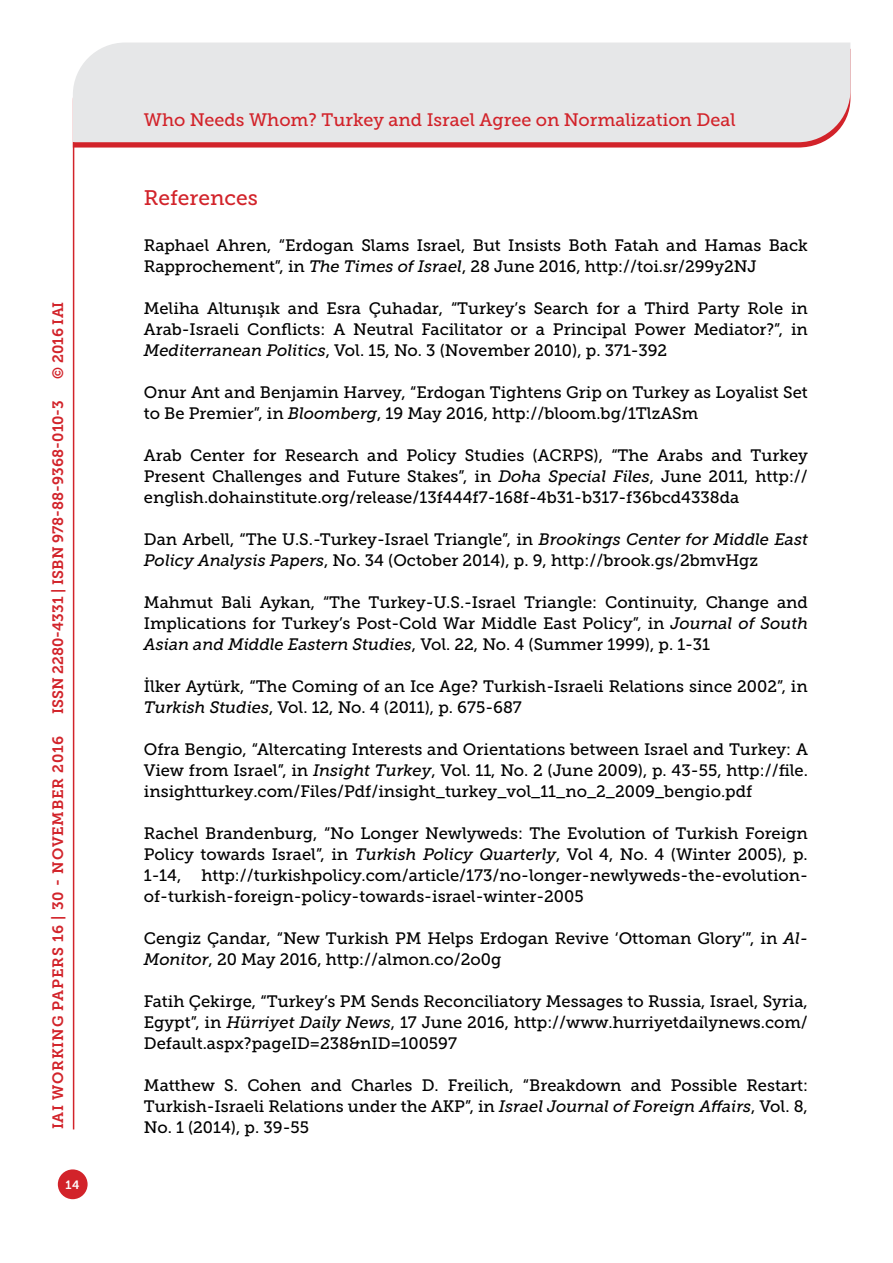
<style>
.page{position:relative;width:893px;height:1263px;background:#fff}
.page>*{position:absolute;margin:0;border:0;box-sizing:border-box;transform-origin:0 0}
.t1{font:21px "Museo Slab 500";color:#d2232a}
.t2{font:18px "Museo Slab 500";color:#d2232a}
.t3{font:16.5px/21px "Museo Slab 500";color:#000;text-align:justify}
.t4{font:15px "Museo Slab 700";letter-spacing:.005em;color:#d2232a}
.t5{font:15px "Museo Slab 700";letter-spacing:.05em;color:#d2232a}
.t6{font:12px "Museo Slab 700";color:#fff}
.s1{font-style:italic}
</style>
<div class="page">
<svg style="left:74px;top:142px;width:749px;height:6px;background:#d63d43"></svg>
<div style="left:73px;top:43px;width:777px;height:99px;background:#e6e7e8"></div>
<div style="left:58px;top:1169px;width:30px;height:30px;background:#d2232a;border-radius:50%"></div>
<hr style="left:73px;top:142px;width:1px;height:987px;background:#d2232a">
<p class="t4" style="left:50px;top:379px;width:79px;rotate:-90deg">© 2016 IAI</p>
<p class="t4" style="left:49px;top:714px;width:316px;rotate:-90deg">ISSN 2280-4331 | ISBN 978-88-9368-010-3</p>
<p class="t5" style="left:50px;top:1129px;width:395px;rotate:-90deg">IAI WORKING PAPERS 16 | 30 - NOVEMBER 2016</p>
<p class="t6" style="left:66px;top:1178px;width:16px">14</p>
<p class="t2" style="left:144px;top:110px;width:593px">Who Needs Whom? Turkey and Israel Agree on Normalization Deal</p>
<p class="t1" style="left:144px;top:186px;width:115px">References</p>
<p class="t3" style="left:144px;top:235px;width:665px">Raphael Ahren, “Erdogan Slams Israel, But Insists Both Fatah and Hamas Back<br>Rapprochement”, in <span class="s1">The Times of Israel</span>, 28 June 2016, http://toi.sr/299y2NJ</p>
<p class="t3" style="left:144px;top:298px;width:666px">Meliha Altunışık and Esra Çuhadar, “Turkey’s Search for a Third Party Role in Arab-Israeli Conflicts: A Neutral Facilitator or a Principal Power Mediator?”, in <span class="s1">Mediterranean Politics</span>, Vol. 15, No. 3 (November 2010), p. 371-392</p>
<p class="t3" style="left:144px;top:382px;width:665px">Onur Ant and Benjamin Harvey, “Erdogan Tightens Grip on Turkey as Loyalist Set to Be Premier”, in <span class="s1">Bloomberg</span>, 19 May 2016, http://bloom.bg/1TlzASm</p>
<p class="t3" style="left:144px;top:445px;width:665px">Arab Center for Research and Policy Studies (ACRPS), “The Arabs and Turkey Present Challenges and Future Stakes”, in <span class="s1">Doha Special Files</span>, June 2011, http:// english.dohainstitute.org/release/13f444f7-168f-4b31-b317-f36bcd4338da</p>
<p class="t3" style="left:144px;top:529px;width:666px">Dan Arbell, “The U.S.-Turkey-Israel Triangle”, in <span class="s1">Brookings Center for Middle East<br>Policy Analysis Papers</span>, No. 34 (October 2014), p. 9, http://brook.gs/2bmvHgz</p>
<p class="t3" style="left:144px;top:592px;width:666px">Mahmut Bali Aykan, “The Turkey-U.S.-Israel Triangle: Continuity, Change and Implications for Turkey’s Post-Cold War Middle East Policy”, in <span class="s1">Journal of South Asian and Middle Eastern Studies</span>, Vol. 22, No. 4 (Summer 1999), p. 1-31</p>
<p class="t3" style="left:144px;top:676px;width:665px">İlker Aytürk, “The Coming of an Ice Age? Turkish-Israeli Relations since 2002”, in<br><span class="s1">Turkish Studies</span>, Vol. 12, No. 4 (2011), p. 675-687</p>
<p class="t3" style="left:144px;top:739px;width:666px">Ofra Bengio, “Altercating Interests and Orientations between Israel and Turkey: A View from Israel”, in <span class="s1">Insight Turkey</span>, Vol. 11, No. 2 (June 2009), p. 43-55, http://file. insightturkey.com/Files/Pdf/insight_turkey_vol_11_no_2_2009_bengio.pdf</p>
<p class="t3" style="left:144px;top:823px;width:666px">Rachel Brandenburg, “No Longer Newlyweds: The Evolution of Turkish Foreign Policy towards Israel”, in <span class="s1">Turkish Policy Quarterly</span>, Vol 4, No. 4 (Winter 2005), p.<br>1-14, http://turkishpolicy.com/article/173/no-longer-newlyweds-the-evolution&shy;of-turkish-foreign-policy-towards-israel-winter-2005</p>
<p class="t3" style="left:144px;top:928px;width:666px">Cengiz Çandar, “New Turkish PM Helps Erdogan Revive ‘Ottoman Glory’”, in <span class="s1">Al-<br>Monitor</span>, 20 May 2016, http://almon.co/2o0g</p>
<p class="t3" style="left:144px;top:991px;width:666px">Fatih Çekirge, “Turkey’s PM Sends Reconciliatory Messages to Russia, Israel, Syria, Egypt”, in <span class="s1">Hürriyet Daily News</span>, 17 June 2016, http://www.hurriyetdailynews.com/ Default.aspx?pageID=238&amp;nID=100597</p>
<p class="t3" style="left:144px;top:1075px;width:666px">Matthew S. Cohen and Charles D. Freilich, “Breakdown and Possible Restart:<br>Turkish-Israeli Relations under the AKP”, in <span class="s1">Israel Journal of Foreign Affairs</span>, Vol. 8, No. 1 (2014), p. 39-55</p>
</div>
